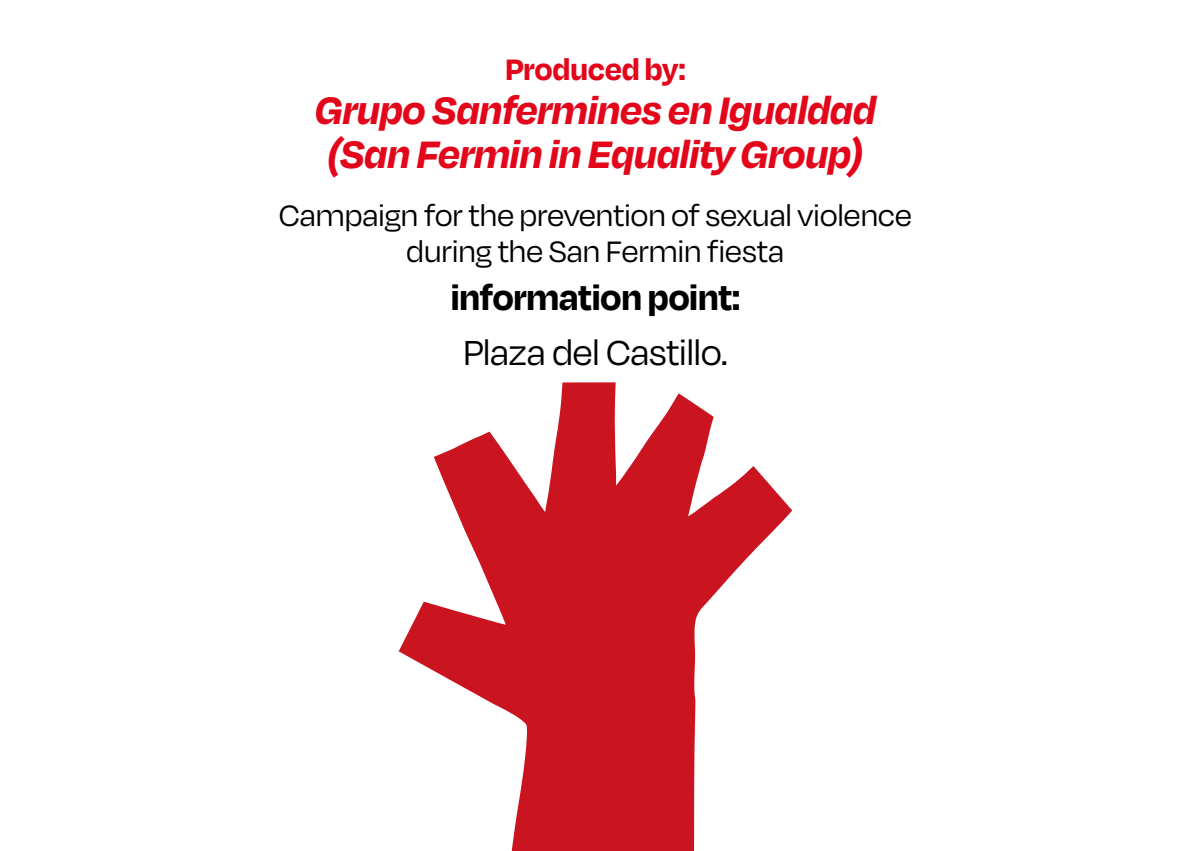
<style>
.page{position:relative;width:1191px;height:851px;background:#fff}
.page>*{position:absolute;margin:0;border:0;box-sizing:border-box;transform-origin:0 0}
.t1{font:italic 700 44px/44px "Degular";letter-spacing:-.015em;color:#e3061b}
.t2{font:700 40px "Degular";letter-spacing:-.02em;color:#000}
.t3{font:40px "Degular";letter-spacing:-.025em;color:#000}
.t4{font:34px/36px "Degular";letter-spacing:-.02em;color:#000;text-align:center}
.t5{font:700 34px "Degular";letter-spacing:-.015em;color:#e3061b}
</style>
<div class="page">
<svg style="left:399px;top:382px;width:393px;height:468px;fill:#ca1520"></svg>
<p class="t5" style="left:505px;top:47px;width:182px">Produced by:</p>
<p class="t1" style="left:315px;top:85px;width:563px">Grupo Sanfermines en Igualdad (San Fermin in Equality Group)</p>
<p class="t4" style="left:279px;top:196px;width:634px">Campaign for the prevention of sexual violence during the San Fermin fiesta</p>
<p class="t2" style="left:450px;top:272px;width:291px">information point:</p>
<p class="t3" style="left:463px;top:328px;width:267px">Plaza del Castillo.</p>
</div>
